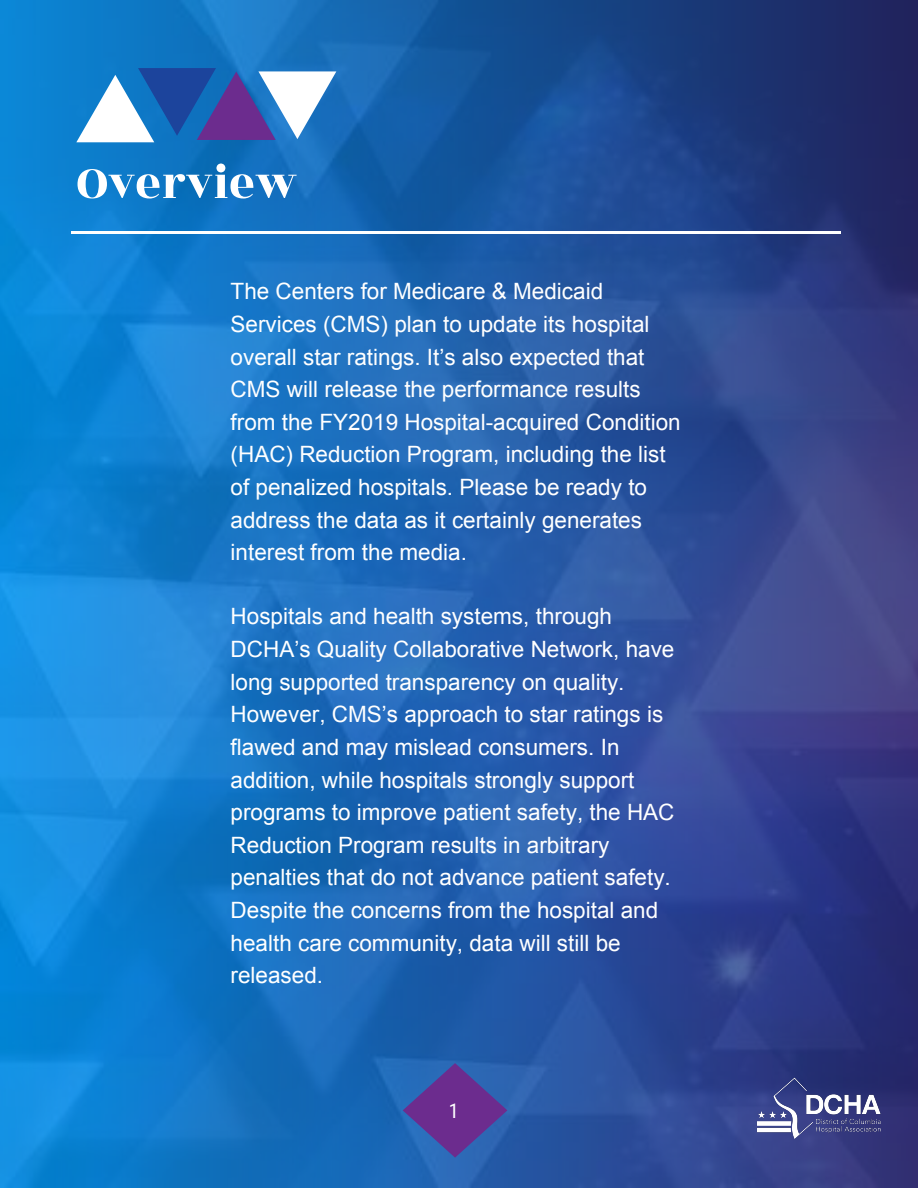
<style>
.page{position:relative;width:918px;height:1188px;background:#fff}
.page>*{position:absolute;margin:0;border:0;box-sizing:border-box;transform-origin:0 0}
.t1{font:50.7px "Rozha One";color:#fff}
.t2{font:22.5px/32.7px "Arial";color:#fff}
.t3{font:20.25px "Roboto Condensed";color:#fff}
</style>
<div class="page">
<img style="left:0;top:0;width:918px;height:1188px">
<svg style="left:403px;top:1063px;width:104px;height:95px;background:#4a4aa1"></svg>
<hr style="left:71px;top:232px;width:769px;height:2px;background:#fff">
<svg style="left:76px;top:68px;width:260px;height:74px"></svg>
<img style="left:714px;top:1029px;width:204px;height:159px">
<h1 class="t1" style="left:76px;top:147px;width:222px">Overview</h1>
<p class="t2" style="left:231px;top:275px;width:452px">The Centers for Medicare &amp; Medicaid Services (CMS) plan to update its hospital overall star ratings. It’s also expected that CMS will release the performance results from the FY2019 Hospital-acquired Condition (HAC) Reduction Program, including the list of penalized hospitals. Please be ready to address the data as it certainly generates interest from the media.</p>
<p class="t2" style="left:231px;top:600px;width:445px">Hospitals and health systems, through DCHA’s Quality Collaborative Network, have long supported transparency on quality.<br>However, CMS’s approach to star ratings is flawed and may mislead consumers. In addition, while hospitals strongly support programs to improve patient safety, the HAC Reduction Program results in arbitrary penalties that do not advance patient safety.<br>Despite the concerns from the hospital and health care community, data will still be released.</p>
<p class="t3" style="left:449px;top:1097px;width:12px">1</p>
</div>
